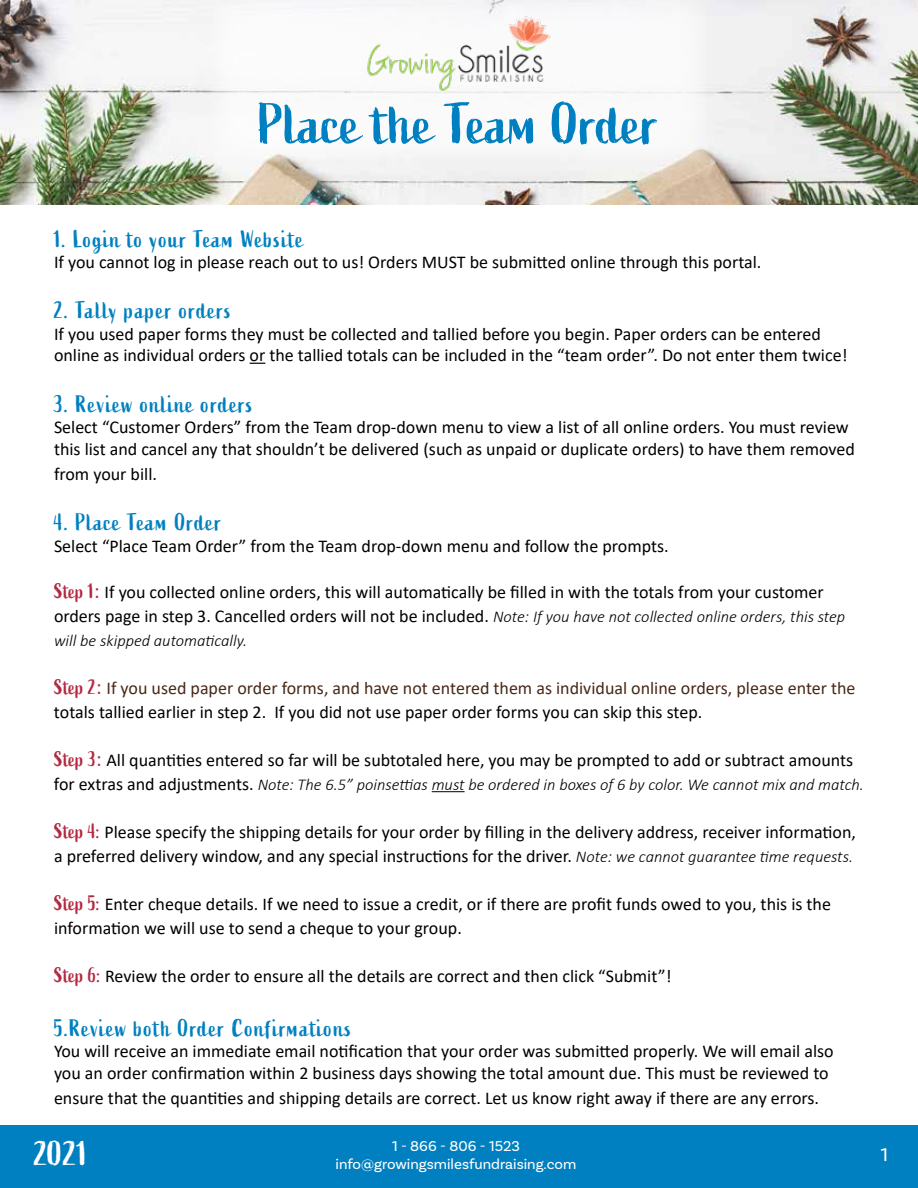
<style>
.page{position:relative;width:918px;height:1188px;background:#fff}
.page>*{position:absolute;margin:0;border:0;box-sizing:border-box;transform-origin:0 0}
.t1{font:57px "Active";color:#0080c0;scale:1.08 1}
.t2{font:34.5px "Active";color:#fff;scale:1.08 1}
.t3{font:24px "Active";letter-spacing:.05em;color:#0080c0}
.t4{font:19.5px "Basic Sans";color:#fff}
.t5{font:18px/21.6px "Calibri";color:#000}
.t6{font:18px/24px "Calibri";color:#482816}
.t7{font:italic 300 16.5px "Calibri";color:#000}
.t8{font:15px/18px "Basic Sans";color:#fff;text-align:center}
.s1{font-family:"Active";font-size:21px;color:#b22840}
.s2{font-size:21px;color:#b22840}
.s3{font-weight:300;font-style:italic;font-size:16.5px}
.s4{color:#000}
.s5{font-weight:400;font-style:normal;font-size:18px}
</style>
<div class="page">
<div style="left:0;top:1125px;width:918px;height:63px;background:#0080c0"></div>
<img style="left:0;top:0;width:918px;height:205px">
<div style="left:211px;top:0;width:496px;height:162px;background:#fff"></div>
<img style="left:362px;top:10px;width:194px;height:83px">
<svg style="left:250px;top:363px;width:15px;height:1px"></svg>
<hr style="left:432px;top:791px;width:33px;height:1px;background:#000">
<h1 class="t1" style="left:259px;top:91px;width:372px">Place the Team Order</h1>
<h3 class="t3" style="left:54px;top:225px;width:251px">1. Login to your Team Website</h3>
<p class="t5" style="left:54px;top:251px;width:709px">If you cannot log in please reach out to us! Orders MUST be submitted online through this portal.</p>
<h3 class="t3" style="left:54px;top:296px;width:179px">2. Tally paper orders</h3>
<p class="t5" style="left:54px;top:322px;width:795px">If you used paper forms they must be collected and tallied before you begin. Paper orders can be entered online as individual orders or the tallied totals can be included in the “team order”. Do not enter them twice!</p>
<h3 class="t3" style="left:54px;top:390px;width:200px">3. Review online orders</h3>
<p class="t5" style="left:54px;top:416px;width:802px">Select “Customer Orders” from the Team drop-down menu to view a list of all online orders. You must review this list and cancel any that shouldn’t be delivered (such as unpaid or duplicate orders) to have them removed</p>
<p class="t5" style="left:54px;top:463px;width:104px">from your bill.</p>
<h3 class="t3" style="left:54px;top:509px;width:169px">4. Place Team Order</h3>
<p class="t5" style="left:54px;top:535px;width:616px">Select “Place Team Order” from the Team drop-down menu and follow the prompts.</p>
<p class="t5" style="left:54px;top:579px;width:793px;line-height:24px"><span class="s1">Step 1</span><span class="s2">:</span> If you collected online orders, this will automatically be filled in with the totals from your customer orders page in step 3. Cancelled orders will not be included. <span class="s3">Note: If you have not collected online orders, this step</span></p>
<p class="t7" style="left:54px;top:630px;width:195px">will be skipped automatically.</p>
<p class="t6" style="left:54px;top:675px;width:803px"><span class="s1">Step 2</span><span class="s2">:</span> If you used paper order forms, and have not entered them as individual online orders, please enter the <span class="s4">totals tallied earlier in step 2. If you did not use paper order forms you can skip this step.</span></p>
<p class="t5" style="left:54px;top:748px;width:801px"><span class="s1">Step 3</span><span class="s2">:</span> All quantities entered so far will be subtotaled here, you may be prompted to add or subtract amounts</p>
<p class="t7" style="left:54px;top:774px;width:812px"><span class="s5">for extras and adjustments.</span> Note: The 6.5” poinsettias must be ordered in boxes of 6 by color. We cannot mix and match.</p>
<p class="t5" style="left:54px;top:819px;width:804px;line-height:24px"><span class="s1">Step 4:</span> Please specify the shipping details for your order by filling in the delivery address, receiver information, a preferred delivery window, and any special instructions for the driver. <span class="s3">Note: we cannot guarantee time requests.</span></p>
<p class="t5" style="left:54px;top:891px;width:779px;line-height:24px"><span class="s1">Step 5:</span> Enter cheque details. If we need to issue a credit, or if there are profit funds owed to you, this is the information we will use to send a cheque to your group.</p>
<p class="t5" style="left:54px;top:964px;width:619px"><span class="s1">Step 6:</span> Review the order to ensure all the details are correct and then click “Submit”!</p>
<h3 class="t3" style="left:54px;top:1014px;width:299px">5.Review both Order Confirmations</h3>
<p class="t5" style="left:54px;top:1040px;width:781px">You will receive an immediate email notification that your order was submitted properly. We will email also you an order confirmation within 2 business days showing the total amount due. This must be reviewed to</p>
<p class="t5" style="left:54px;top:1087px;width:767px">ensure that the quantities and shipping details are correct. Let us know right away if there are any errors.</p>
<h2 class="t2" style="left:34px;top:1134px;width:51px">2021</h2>
<p class="t4" style="left:881px;top:1143px;width:9px">1</p>
<p class="t8" style="left:336px;top:1137px;width:242px">1 - 866 - 806 - 1523 info@growingsmilesfundraising.com</p>
</div>
